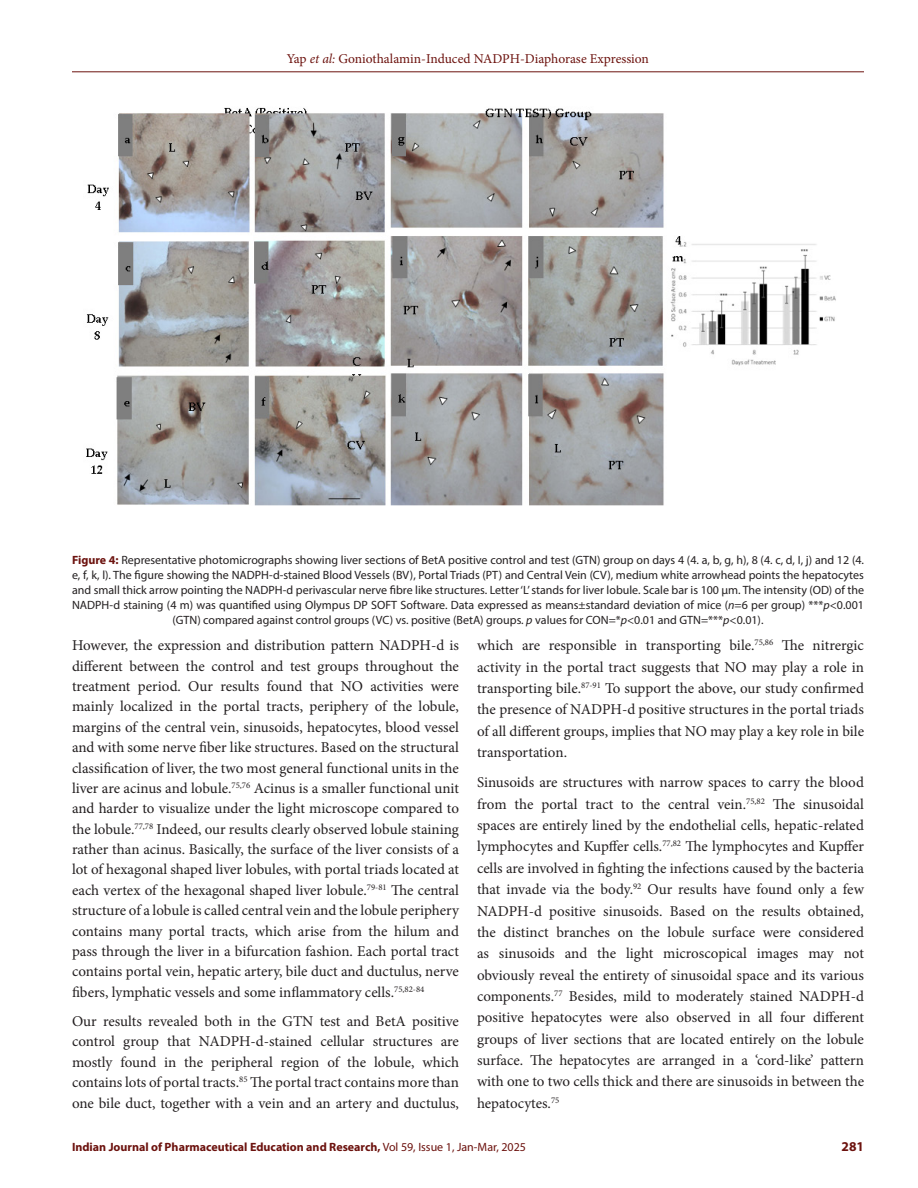
<style>
.page{position:relative;width:918px;height:1188px;background:#fff}
.page>*{position:absolute;margin:0;border:0;box-sizing:border-box;transform-origin:0 0}
.Body_text{font:15px/21.3px "Minion Pro";letter-spacing:-.005em;color:#231f20;text-align:justify}
.Body_text__FO{font:15px/20.4px "Minion Pro";letter-spacing:-.005em;color:#231f20;text-align:justify}
.t1{font:13.5px "Minion Pro";color:#6c120e}
.t2{font:700 13.5px "Myriad Pro";color:#6c120e}
.FIG_Caption{font:12px/15px "Myriad Pro";color:#231f20;text-align:center}
.t3{font:700 12px "Myriad Pro";color:#6c120e}
.s1{font-style:italic}
.s2{font-weight:700;color:#6c120e}
.s3{font-weight:400}
</style>
<div class="page">
<hr style="left:72px;top:72px;width:792px;height:1px;background:#6c120e">
<img style="left:86px;top:107px;width:750px;height:399px">
<p class="t1" style="left:287px;top:50px;width:364px">Yap <span class="s1">et al:</span> Goniothalamin-Induced NADPH-Diaphorase Expression</p>
<p class="FIG_Caption" style="left:72px;top:553px;width:794px"><span class="s2">Figure 4:</span> Representative photomicrographs showing liver sections of BetA positive control and test (GTN) group on days 4 (4. a, b, g, h), 8 (4. c, d, I, j) and 12 (4. e, f, k, l). The figure showing the NADPH-d-stained Blood Vessels (BV), Portal Triads (PT) and Central Vein (CV), medium white arrowhead points the hepatocytes and small thick arrow pointing the NADPH-d perivascular nerve fibre like structures. Letter ‘L’ stands for liver lobule. Scale bar is 100 μm. The intensity (OD) of the NADPH-d staining (4 m) was quantified using Olympus DP SOFT Software. Data expressed as means±standard deviation of mice (<span class="s1">n</span>=6 per group) ***<span class="s1">p</span>&lt;0.001 (GTN) compared against control groups (VC) vs. positive (BetA) groups. <span class="s1">p</span> values for CON=*<span class="s1">p</span>&lt;0.01 and GTN=***<span class="s1">p</span>&lt;0.01).</p>
<p class="Body_text__FO" style="left:72px;top:635px;width:389px">However, the expression and distribution pattern NADPH-d is different between the control and test groups throughout the treatment period. Our results found that NO activities were mainly localized in the portal tracts, periphery of the lobule, margins of the central vein, sinusoids, hepatocytes, blood vessel and with some nerve fiber like structures. Based on the structural classification of liver, the two most general functional units in the liver are acinus and lobule.<sup>75,76</sup> Acinus is a smaller functional unit and harder to visualize under the light microscope compared to the lobule.<sup>77,78</sup> Indeed, our results clearly observed lobule staining rather than acinus. Basically, the surface of the liver consists of a lot of hexagonal shaped liver lobules, with portal triads located at each vertex of the hexagonal shaped liver lobule.<sup>79-81</sup> The central structure of a lobule is called central vein and the lobule periphery contains many portal tracts, which arise from the hilum and pass through the liver in a bifurcation fashion. Each portal tract contains portal vein, hepatic artery, bile duct and ductulus, nerve fibers, lymphatic vessels and some inflammatory cells.<sup>75,82-84</sup></p>
<p class="Body_text" style="left:72px;top:1011px;width:389px;line-height:20.4px">Our results revealed both in the GTN test and BetA positive control group that NADPH-d-stained cellular structures are mostly found in the peripheral region of the lobule, which contains lots of portal tracts.<sup>85</sup> The portal tract contains more than one bile duct, together with a vein and an artery and ductulus,</p>
<p class="Body_text" style="left:477px;top:635px;width:389px">which are responsible in transporting bile.<sup>75,86</sup> The nitrergic activity in the portal tract suggests that NO may play a role in transporting bile.<sup>87-91</sup> To support the above, our study confirmed the presence of NADPH-d positive structures in the portal triads of all different groups, implies that NO may play a key role in bile transportation.</p>
<p class="Body_text" style="left:477px;top:772px;width:389px">Sinusoids are structures with narrow spaces to carry the blood from the portal tract to the central vein.<sup>75,82</sup> The sinusoidal spaces are entirely lined by the endothelial cells, hepatic-related lymphocytes and Kupffer cells.<sup>77,82</sup> The lymphocytes and Kupffer cells are involved in fighting the infections caused by the bacteria that invade via the body.<sup>92</sup> Our results have found only a few NADPH-d positive sinusoids. Based on the results obtained, the distinct branches on the lobule surface were considered as sinusoids and the light microscopical images may not obviously reveal the entirety of sinusoidal space and its various components.<sup>77</sup> Besides, mild to moderately stained NADPH-d positive hepatocytes were also observed in all four different groups of liver sections that are located entirely on the lobule surface. The hepatocytes are arranged in a ‘cord-like’ pattern with one to two cells thick and there are sinusoids in between the hepatocytes.<sup>75</sup></p>
<p class="t3" style="left:72px;top:1139px;width:456px">Indian Journal of Pharmaceutical Education and Research, <span class="s3">Vol 59, Issue 1, Jan-Mar, 2025</span></p>
<p class="t2" style="left:842px;top:1137px;width:24px">281</p>
</div>
